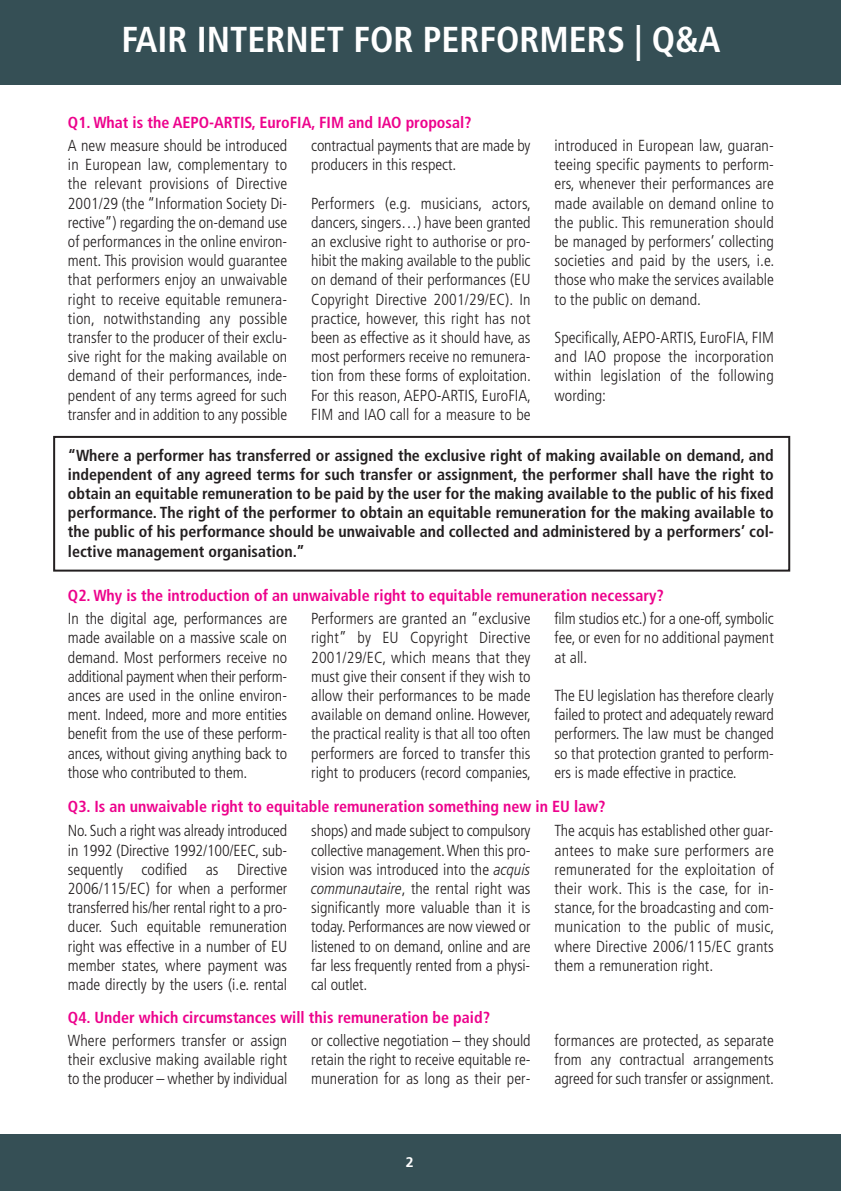
<style>
.page{position:relative;width:842px;height:1191px;background:#fff}
.page>*{position:absolute;margin:0;border:0;box-sizing:border-box;transform-origin:0 0}
.t1{font:700 condensed 36px "Frutiger";color:#fff}
.t2{font:300 condensed 16px/19.2px "Frutiger";color:#231f20;text-align:justify}
.t3{font:700 condensed 16px/19.2px "Frutiger";color:#231f20;text-align:justify}
.t4{font:700 condensed 16px "Frutiger";color:#ed028c}
.t5{font:700 14px "Frutiger";color:#fff}
.s1{font-family:"Frutiger LT Pro";font-style:italic}
</style>
<div class="page">
<div style="left:0;top:1px;width:840px;height:84px;background:#354f55"></div>
<div style="left:53px;top:436px;width:737px;height:135px;border:2px solid #231f20"></div>
<div style="left:0;top:1134px;width:840px;height:57px;background:#354f55"></div>
<h1 class="t1" style="left:121px;top:18px;width:600px">FAIR INTERNET FOR PERFORMERS | Q&amp;A</h1>
<p class="t4" style="left:68px;top:113px;width:405px">Q1. What is the AEPO-ARTIS, EuroFIA, FIM and IAO proposal?</p>
<p class="t2" style="left:68px;top:136px;width:221px">A new measure should be introduced in European law, complementary to the relevant provisions of Directive 2001/29 (the “Information Society Di&shy;rective”) regarding the on-demand use of performances in the online environ&shy;ment. This provision would guarantee that performers enjoy an unwaivable right to receive equitable remunera&shy;tion, notwithstanding any possible transfer to the producer of their exclu&shy;sive right for the making available on demand of their performances, inde&shy;pendent of any terms agreed for such transfer and in addition to any possible</p>
<p class="t2" style="left:311px;top:136px;width:221px">contractual payments that are made by producers in this respect.</p>
<p class="t2" style="left:311px;top:194px;width:221px">Performers (e.g. musicians, actors, dancers, singers…) have been granted an exclusive right to authorise or pro&shy;hibit the making available to the public on demand of their performances (EU Copyright Directive 2001/29/EC). In practice, however, this right has not been as effective as it should have, as most performers receive no remunera&shy;tion from these forms of exploitation.<br>For this reason, AEPO-ARTIS, EuroFIA, FIM and IAO call for a measure to be</p>
<p class="t2" style="left:555px;top:136px;width:221px">introduced in European law, guaran&shy;teeing specific payments to perform&shy;ers, whenever their performances are made available on demand online to the public. This remuneration should be managed by performers’ collecting societies and paid by the users, i.e. those who make the services available to the public on demand.</p>
<p class="t2" style="left:555px;top:328px;width:221px">Specifically,AEPO-ARTIS, EuroFIA, FIM and IAO propose the incorporation within legislation of the following wording:</p>
<p class="t3" style="left:68px;top:445px;width:707px">“Where a performer has transferred or assigned the exclusive right of making available on demand, and independent of any agreed terms for such transfer or assignment, the performer shall have the right to obtain an equitable remuneration to be paid by the user for the making available to the public of his fixed performance. The right of the performer to obtain an equitable remuneration for the making available to the public of his performance should be unwaivable and collected and administered by a performers’ col&shy;lective management organisation.”</p>
<p class="t4" style="left:68px;top:585px;width:597px">Q2. Why is the introduction of an unwaivable right to equitable remuneration necessary?</p>
<p class="t2" style="left:68px;top:609px;width:221px">In the digital age, performances are made available on a massive scale on demand. Most performers receive no additional payment when their perform&shy;ances are used in the online environ&shy;ment. Indeed, more and more entities benefit from the use of these perform&shy;ances, without giving anything back to those who contributed to them.</p>
<p class="t2" style="left:311px;top:609px;width:221px">Performers are granted an “exclusive right” by EU Copyright Directive 2001/29/EC, which means that they must give their consent if they wish to allow their performances to be made available on demand online. However, the practical reality is that all too often performers are forced to transfer this right to producers (record companies,</p>
<p class="t2" style="left:554px;top:609px;width:221px">film studios etc.) for a one-off, symbolic fee, or even for no additional payment at all.</p>
<p class="t2" style="left:554px;top:686px;width:221px">The EU legislation has therefore clearly failed to protect and adequately reward performers. The law must be changed so that protection granted to perform&shy;ers is made effective in practice.</p>
<p class="t4" style="left:68px;top:796px;width:539px">Q3. Is an unwaivable right to equitable remuneration something new in EU law?</p>
<p class="t2" style="left:68px;top:821px;width:221px">No. Such a right was already introduced in 1992 (Directive 1992/100/EEC, sub&shy;sequently codified as Directive 2006/115/EC) for when a performer transferred his/her rental right to a pro&shy;ducer. Such equitable remuneration right was effective in a number of EU member states, where payment was made directly by the users (i.e. rental</p>
<p class="t2" style="left:311px;top:821px;width:221px">shops) and made subject to compulsory collective management.When this pro&shy;vision was introduced into the <span class="s1">acquis communautaire</span>, the rental right was significantly more valuable than it is today. Performances are now viewed or listened to on demand, online and are far less frequently rented from a physi&shy;cal outlet.</p>
<p class="t2" style="left:554px;top:821px;width:221px">The acquis has established other guar&shy;antees to make sure performers are remunerated for the exploitation of their work. This is the case, for in&shy;stance, for the broadcasting and com&shy;munication to the public of music, where Directive 2006/115/EC grants them a remuneration right.</p>
<p class="t4" style="left:68px;top:1008px;width:424px">Q4. Under which circumstances will this remuneration be paid?</p>
<p class="t2" style="left:68px;top:1030px;width:221px">Where performers transfer or assign their exclusive making available right to the producer – whether by individual</p>
<p class="t2" style="left:311px;top:1030px;width:221px">or collective negotiation – they should retain the right to receive equitable re&shy;muneration for as long as their per-</p>
<p class="t2" style="left:555px;top:1030px;width:221px">formances are protected, as separate from any contractual arrangements agreed for such transfer or assignment.</p>
<p class="t5" style="left:406px;top:1154px;width:9px">2</p>
</div>
